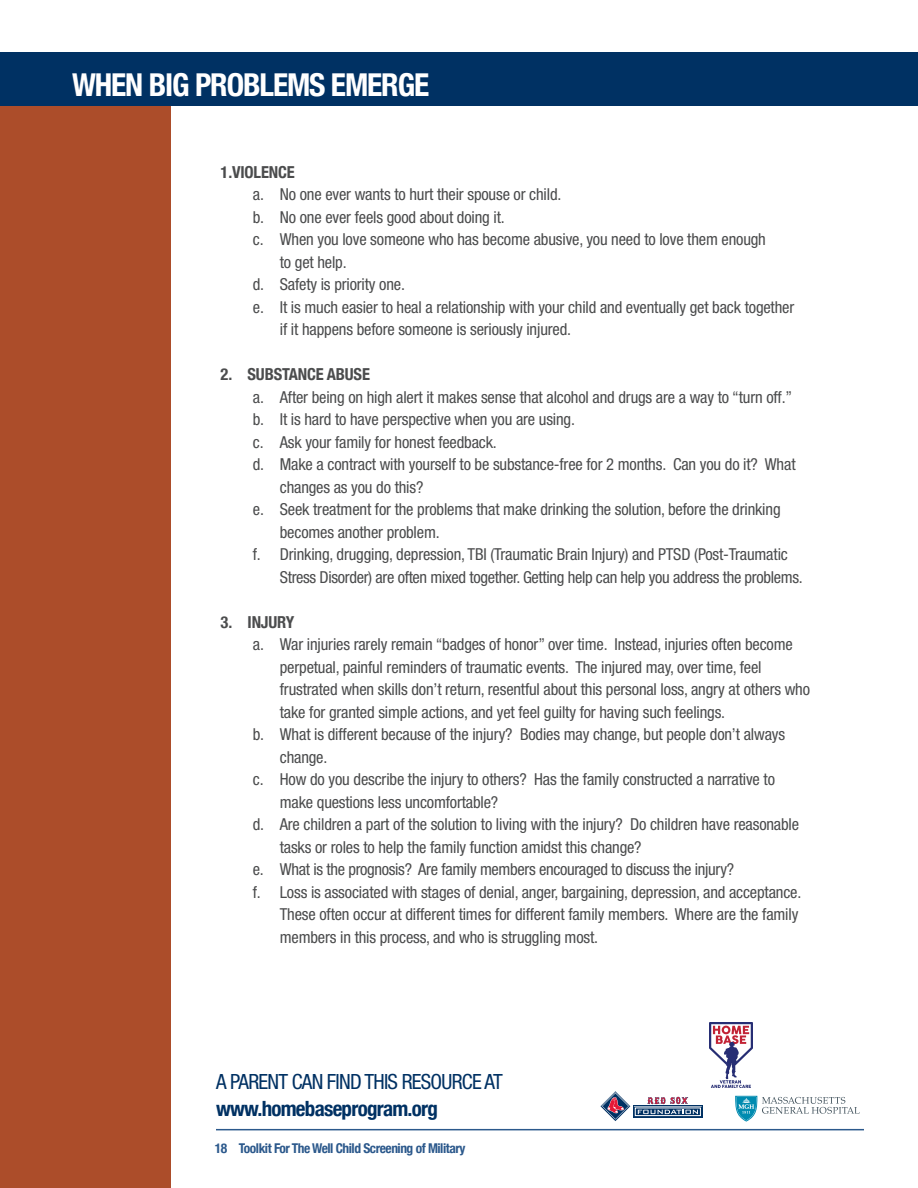
<style>
.page{position:relative;width:918px;height:1188px;background:#fff}
.page>*{position:absolute;margin:0;border:0;box-sizing:border-box;transform-origin:0 0}
.t1{font:700 condensed 31.5px "Helvetica Neue";letter-spacing:-.035em;color:#fff}
.t2{font:condensed 21px/27px "Helvetica Neue";letter-spacing:-.035em;color:#003163}
.t3{font:condensed 16.5px/22.5px "Helvetica Neue";letter-spacing:-.01em;color:#4b4c4d}
.t4{font:700 condensed 16.5px "Helvetica Neue";letter-spacing:-.01em;color:#4b4c4d}
.t5{font:700 condensed 13.5px "Helvetica Neue";letter-spacing:-.035em;color:#2c598c}
.s1{font-weight:700}
</style>
<div class="page">
<div style="left:0;top:104px;width:171px;height:1084px;background:#ac4d2a"></div>
<hr style="left:216px;top:1129px;width:648px;height:1px;background:#2c598c">
<div style="left:0;top:52px;width:918px;height:54px;background:#003163"></div>
<div style="left:633px;top:1106px;width:70px;height:12px;background:#003163"></div>
<svg style="left:600px;top:1091px;width:102px;height:30px"></svg>
<svg style="left:735px;top:1096px;width:125px;height:25px"></svg>
<img style="left:709px;top:1023px;width:43px;height:65px">
<p class="t1" style="left:72px;top:65px;width:359px">WHEN BIG PROBLEMS EMERGE</p>
<p class="t4" style="left:221px;top:162px;width:76px">1.VIOLENCE</p>
<p class="t3" style="left:253px;top:183px;width:310px">a. No one ever wants to hurt their spouse or child.</p>
<p class="t3" style="left:253px;top:206px;width:253px">b. No one ever feels good about doing it.</p>
<p class="t3" style="left:280px;top:228px;width:488px;text-indent:-27px">c. When you love someone who has become abusive, you need to love them enough to get help.</p>
<p class="t3" style="left:253px;top:273px;width:154px">d. Safety is priority one.</p>
<p class="t3" style="left:280px;top:296px;width:516px;text-indent:-27px">e. It is much easier to heal a relationship with your child and eventually get back together if it happens before someone is seriously injured.</p>
<p class="t4" style="left:221px;top:364px;width:151px">2. SUBSTANCE ABUSE</p>
<p class="t3" style="left:253px;top:386px;width:541px">a. After being on high alert it makes sense that alcohol and drugs are a way to “turn off.”</p>
<p class="t3" style="left:253px;top:408px;width:324px">b. It is hard to have perspective when you are using.</p>
<p class="t3" style="left:253px;top:431px;width:246px">c. Ask your family for honest feedback.</p>
<p class="t3" style="left:280px;top:453px;width:517px;text-indent:-27px">d. Make a contract with yourself to be substance-free for 2 months. Can you do it? What changes as you do this?</p>
<p class="t3" style="left:280px;top:498px;width:502px;text-indent:-27px">e. Seek treatment for the problems that make drinking the solution, before the drinking becomes another problem.</p>
<p class="t3" style="left:280px;top:543px;width:524px;text-indent:-27px">f. Drinking, drugging, depression, TBI (Traumatic Brain Injury) and PTSD (Post-Traumatic<br>Stress Disorder) are often mixed together. Getting help can help you address the problems.</p>
<p class="t4" style="left:221px;top:612px;width:75px">3. INJURY</p>
<p class="t3" style="left:280px;top:633px;width:532px;text-indent:-27px">a. War injuries rarely remain “badges of honor” over time. Instead, injuries often become perpetual, painful reminders of traumatic events. The injured may, over time, feel frustrated when skills don’t return, resentful about this personal loss, angry at others who take for granted simple actions, and yet feel guilty for having such feelings.</p>
<p class="t3" style="left:280px;top:723px;width:507px;text-indent:-27px">b. What is different because of the injury? Bodies may change, but people don’t always change.</p>
<p class="t3" style="left:280px;top:768px;width:497px;text-indent:-27px">c. How do you describe the injury to others? Has the family constructed a narrative to make questions less uncomfortable?</p>
<p class="t3" style="left:280px;top:813px;width:521px;text-indent:-27px">d. Are children a part of the solution to living with the injury? Do children have reasonable tasks or roles to help the family function amidst this change?</p>
<p class="t3" style="left:253px;top:858px;width:483px">e. What is the prognosis? Are family members encouraged to discuss the injury?</p>
<p class="t3" style="left:280px;top:881px;width:523px;text-indent:-27px">f. Loss is associated with stages of denial, anger, bargaining, depression, and acceptance.<br>These often occur at different times for different family members. Where are the family members in this process, and who is struggling most.</p>
<p class="t2" style="left:216px;top:1068px;width:288px">A PARENT CAN FIND THIS RESOURCE AT <span class="s1">www.homebaseprogram.org</span></p>
<p class="t5" style="left:215px;top:1140px;width:252px">18 Toolkit For The Well Child Screening of Military</p>
</div>
